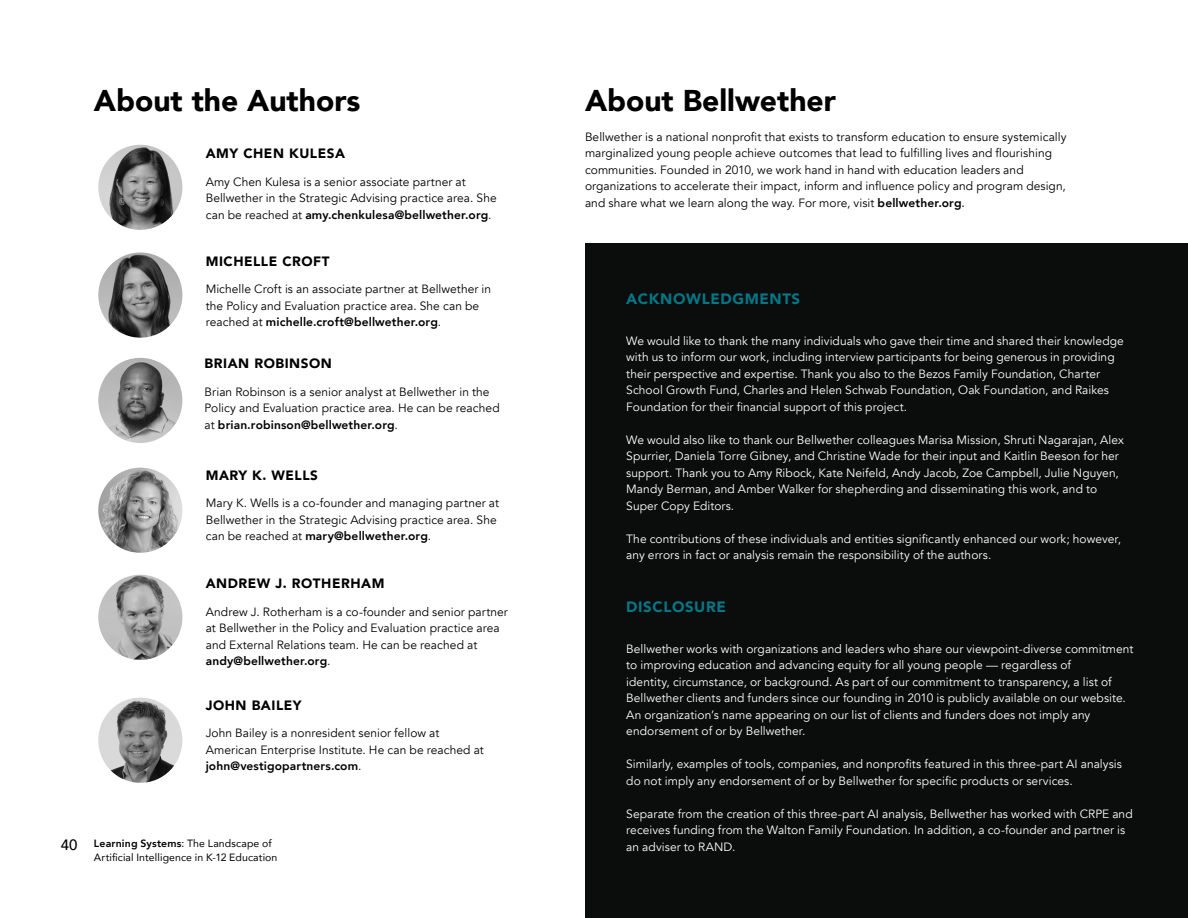
<style>
.page{position:relative;width:1188px;height:918px;background:#fff}
.page>*{position:absolute;margin:0;border:0;box-sizing:border-box;transform-origin:0 0}
.t1{font:900 30px "Avenir";color:#000}
.t2{font:900 15px "Avenir";letter-spacing:.04em;color:#037786}
.t3{font:500 15px "Avenir";color:#000}
.t4{font:900 13.5px "Avenir";letter-spacing:.04em;color:#000}
.t5{font:12px/16.5px "Avenir";letter-spacing:.005em;color:#fff}
.t6{font:12px/16.5px "Avenir";letter-spacing:.005em;color:#000}
.t7{font:10.5px/13.5px "Avenir";letter-spacing:.01em;color:#000}
.s1{font-weight:800}
.s2{font-style:inherit}
</style>
<div class="page">
<div style="left:585px;top:243px;width:603px;height:675px;background:#0b0c0c"></div>
<img style="left:98px;top:145px;width:84px;height:85px">
<img style="left:98px;top:252px;width:84px;height:86px">
<img style="left:98px;top:358px;width:84px;height:85px">
<img style="left:98px;top:468px;width:84px;height:85px">
<img style="left:98px;top:575px;width:84px;height:85px">
<img style="left:98px;top:698px;width:84px;height:85px">
<h1 class="t1" style="left:94px;top:75px;width:268px">About the Authors</h1>
<p class="t4" style="left:206px;top:142px;width:141px">AMY CHEN KULESA</p>
<p class="t6" style="left:206px;top:173px;width:292px">Amy Chen Kulesa is a senior associate partner at<br>Bellwether in the Strategic Advising practice area. She can be reached at <span class="s1">amy.chenkulesa@bellwether.org</span>.</p>
<p class="t4" style="left:206px;top:250px;width:125px">MICHELLE CROFT</p>
<p class="t6" style="left:206px;top:281px;width:287px">Michelle Croft is an associate partner at Bellwether in the Policy and Evaluation practice area. She can be reached at <span class="s1">michelle.croft@bellwether.org</span>.</p>
<p class="t4" style="left:205px;top:352px;width:129px">BRIAN ROBINSON</p>
<p class="t6" style="left:205px;top:384px;width:297px">Brian Robinson is a senior analyst at Bellwether in the<br>Policy and Evaluation practice area. He can be reached at <span class="s1">brian.robinson@bellwether.org</span>.</p>
<p class="t4" style="left:206px;top:463px;width:114px">MARY K. WELLS</p>
<p class="t6" style="left:206px;top:495px;width:295px">Mary K. Wells is a co-founder and managing partner at<br>Bellwether in the Strategic Advising practice area. She can be reached at <span class="s1">mary@bellwether.org</span>.</p>
<p class="t4" style="left:206px;top:572px;width:180px">ANDREW J. ROTHERHAM</p>
<p class="t6" style="left:206px;top:603px;width:304px">Andrew J. Rotherham is a co-founder and senior partner at Bellwether in the Policy and Evaluation practice area and External Relations team. He can be reached at <span class="s1">andy@bellwether.org</span>.</p>
<p class="t4" style="left:206px;top:694px;width:97px">JOHN BAILEY</p>
<p class="t6" style="left:206px;top:725px;width:280px">John Bailey is a nonresident senior fellow at<br>American Enterprise Institute. He can be reached at <span class="s1">john@vestigopartners.com</span>.</p>
<p class="t3" style="left:61px;top:832px;width:18px">40</p>
<p class="t7" style="left:94px;top:836px;width:185px"><span class="s1">Learning Systems</span>: The Landscape of<br>Artificial Intelligence in K-12 Education</p>
<h1 class="t1" style="left:585px;top:75px;width:253px">About Bellwether</h1>
<p class="t6" style="left:585px;top:128px;width:483px">Bellwether is a national nonprofit that exists to transform education to ensure systemically marginalized young people achieve outcomes that lead to fulfilling lives and flourishing communities. Founded in 2010, we work hand in hand with education leaders and organizations to accelerate their impact, inform and influence policy and program design, and share what we learn along the way. For more, visit <span class="s1">bellwether.org</span><span class="s2">.</span></p>
<p class="t2" style="left:626px;top:286px;width:175px">ACKNOWLEDGMENTS</p>
<p class="t5" style="left:626px;top:332px;width:499px">We would like to thank the many individuals who gave their time and shared their knowledge with us to inform our work, including interview participants for being generous in providing their perspective and expertise. Thank you also to the Bezos Family Foundation, Charter School Growth Fund, Charles and Helen Schwab Foundation, Oak Foundation, and Raikes Foundation for their financial support of this project.</p>
<p class="t5" style="left:626px;top:431px;width:499px">We would also like to thank our Bellwether colleagues Marisa Mission, Shruti Nagarajan, Alex Spurrier, Daniela Torre Gibney, and Christine Wade for their input and Kaitlin Beeson for her support. Thank you to Amy Ribock, Kate Neifeld, Andy Jacob, Zoe Campbell, Julie Nguyen, Mandy Berman, and Amber Walker for shepherding and disseminating this work, and to Super Copy Editors.</p>
<p class="t5" style="left:626px;top:530px;width:496px">The contributions of these individuals and entities significantly enhanced our work; however, any errors in fact or analysis remain the responsibility of the authors.</p>
<p class="t2" style="left:626px;top:594px;width:101px">DISCLOSURE</p>
<p class="t5" style="left:626px;top:641px;width:509px">Bellwether works with organizations and leaders who share our viewpoint-diverse commitment to improving education and advancing equity for all young people — regardless of<br>identity, circumstance, or background. As part of our commitment to transparency, a list of Bellwether clients and funders since our founding in 2010 is publicly available on our website.<br>An organization’s name appearing on our list of clients and funders does not imply any endorsement of or by Bellwether.</p>
<p class="t5" style="left:626px;top:756px;width:497px">Similarly, examples of tools, companies, and nonprofits featured in this three-part AI analysis do not imply any endorsement of or by Bellwether for specific products or services.</p>
<p class="t5" style="left:626px;top:806px;width:508px">Separate from the creation of this three-part AI analysis, Bellwether has worked with CRPE and receives funding from the Walton Family Foundation. In addition, a co-founder and partner is an adviser to RAND.</p>
</div>
